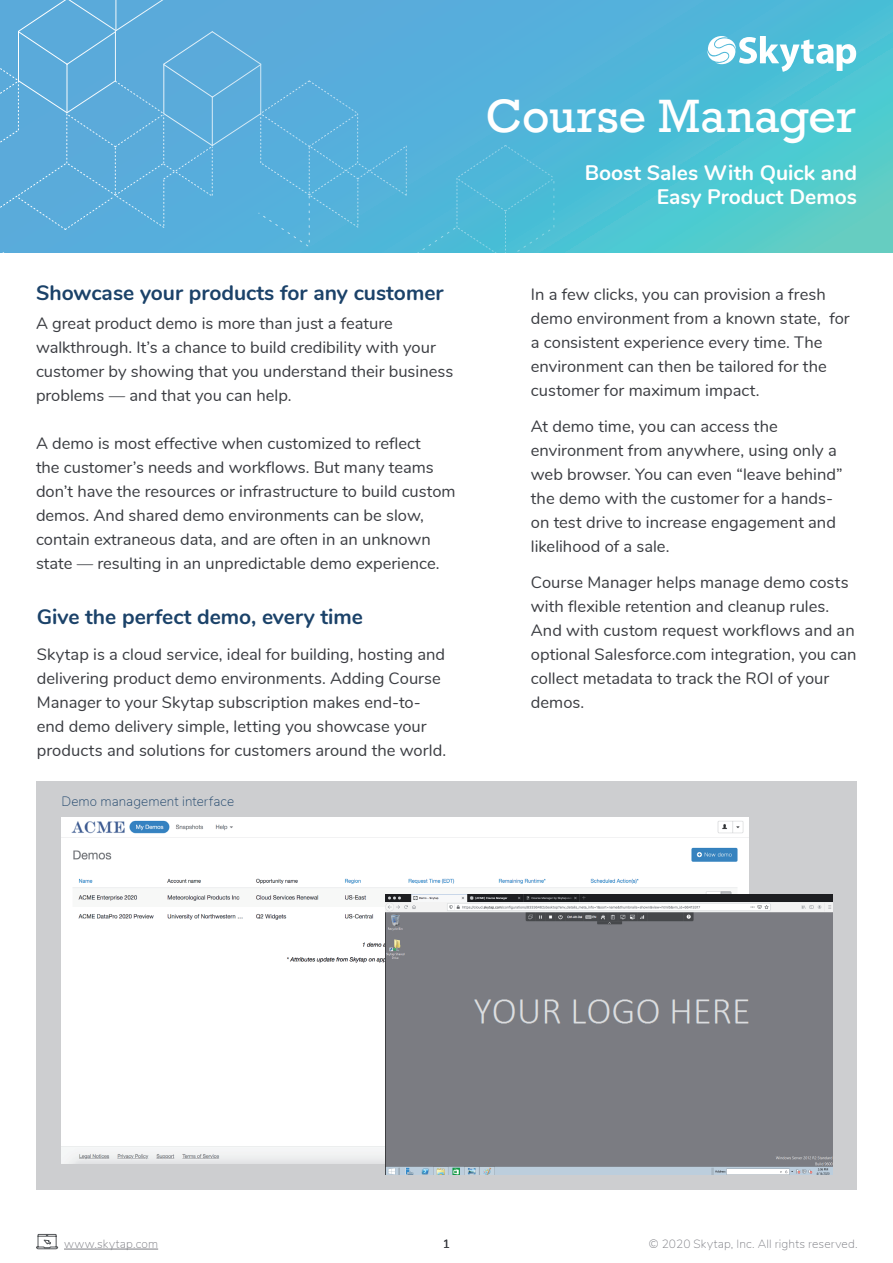
<style>
.page{position:relative;width:893px;height:1263px;background:#fff}
.page>*{position:absolute;margin:0;border:0;box-sizing:border-box;transform-origin:0 0}
.t1{font:48px "Rockwell";color:#fff}
.t2{font:700 21px "Nunito";color:#1b4269}
.t3{font:700 21px/24px "Nunito";color:#fff;text-align:right}
.t4{font:16.5px/24px "Nunito";color:#3a3c41}
.t5{font:200 13.5px "Nunito";letter-spacing:.01em;color:#1b4269}
.t6{font:200 12px "Nunito";letter-spacing:.015em;color:#7b7c82}
.t7{font:12px "Nunito";color:#3a3c41}
</style>
<div class="page">
<svg style="left:555px;top:0;width:338px;height:252px;background:#4fc1d3"></svg>
<svg style="left:0;top:0;width:555px;height:253px;background:#58afdb"></svg>
<div style="left:37px;top:781px;width:820px;height:409px;background:#cdced0"></div>
<img style="left:61px;top:817px;width:687px;height:347px">
<img style="left:385px;top:894px;width:447px;height:280px">
<svg style="left:707px;top:36px;width:149px;height:36px"></svg>
<svg style="left:36px;top:1233px;width:23px;height:17px"></svg>
<hr style="left:64px;top:1249px;width:94px;height:1px;background:#7b7c82">
<p class="t2" style="left:36px;top:277px;width:409px">Showcase your products for any customer</p>
<p class="t4" style="left:36px;top:310px;width:419px">A great product demo is more than just a feature walkthrough. It’s a chance to build credibility with your customer by showing that you understand their business problems — and that you can help.</p>
<p class="t4" style="left:36px;top:430px;width:421px">A demo is most effective when customized to reflect<br>the customer’s needs and workflows. But many teams don’t have the resources or infrastructure to build custom demos. And shared demo environments can be slow, contain extraneous data, and are often in an unknown state — resulting in an unpredictable demo experience.</p>
<p class="t2" style="left:37px;top:601px;width:328px">Give the perfect demo, every time</p>
<p class="t4" style="left:37px;top:641px;width:411px">Skytap is a cloud service, ideal for building, hosting and delivering product demo environments. Adding Course Manager to your Skytap subscription makes end-to&shy;end demo delivery simple, letting you showcase your products and solutions for customers around the world.</p>
<p class="t5" style="left:61px;top:791px;width:174px">Demo management interface</p>
<h1 class="t1" style="left:486px;top:88px;width:372px">Course Manager</h1>
<p class="t3" style="left:585px;top:159px;width:274px">Boost Sales With Quick and<br>Easy Product Demos</p>
<p class="t4" style="left:531px;top:281px;width:320px">In a few clicks, you can provision a fresh demo environment from a known state, for a consistent experience every time. The environment can then be tailored for the customer for maximum impact.</p>
<p class="t4" style="left:531px;top:413px;width:313px">At demo time, you can access the environment from anywhere, using only a web browser. You can even “leave behind” the demo with the customer for a hands&shy;on test drive to increase engagement and likelihood of a sale.</p>
<p class="t4" style="left:531px;top:569px;width:327px">Course Manager helps manage demo costs with flexible retention and cleanup rules.<br>And with custom request workflows and an optional Salesforce.com integration, you can collect metadata to track the ROI of your demos.</p>
<p class="t6" style="left:64px;top:1235px;width:96px">www.skytap.com</p>
<p class="t7" style="left:443px;top:1235px;width:9px">1</p>
<p class="t6" style="left:649px;top:1235px;width:210px">© 2020 Skytap, Inc. All rights reserved.</p>
</div>
